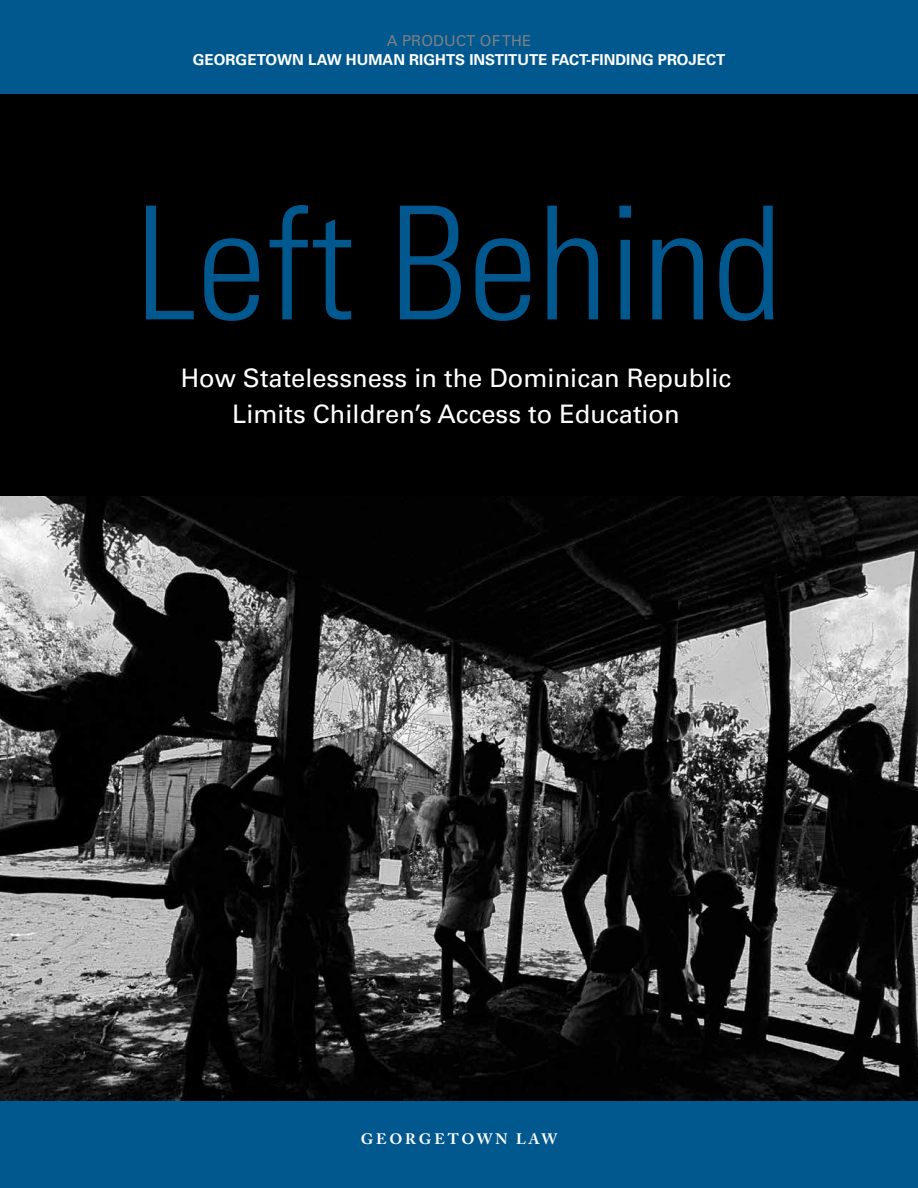
<style>
.page{position:relative;width:918px;height:1188px;background:#00588e}
.page>*{position:absolute;margin:0;border:0;box-sizing:border-box;transform-origin:0 0}
.t1{font:300 condensed 157.5px "Univers";color:#00588e}
.t2{font:25.5px/36px "Univers";color:#fff;text-align:center}
.t3{font:700 15px/19.5px "Univers";color:#fff;text-align:center}
.t4{font:700 15px "Adobe Caslon Pro";letter-spacing:.19em;color:#fff}
.s1{font-weight:400;color:#7e8083}
</style>
<div class="page">
<img style="left:0;top:496px;width:918px;height:604px">
<div style="left:0;top:94px;width:918px;height:402px;background:#000"></div>
<p class="t3" style="left:193px;top:31px;width:534px"><span class="s1">A PRODUCT OF THE<br></span>GEORGETOWN LAW HUMAN RIGHTS INSTITUTE FACT-FINDING PROJECT</p>
<p class="t1" style="left:135px;top:169px;width:649px">Left Behind</p>
<p class="t2" style="left:181px;top:360px;width:552px">How Statelessness in the Dominican Republic<br>Limits Children’s Access to Education</p>
<p class="t4" style="left:361px;top:1130px;width:198px">GEORGETOWN LAW</p>
</div>
